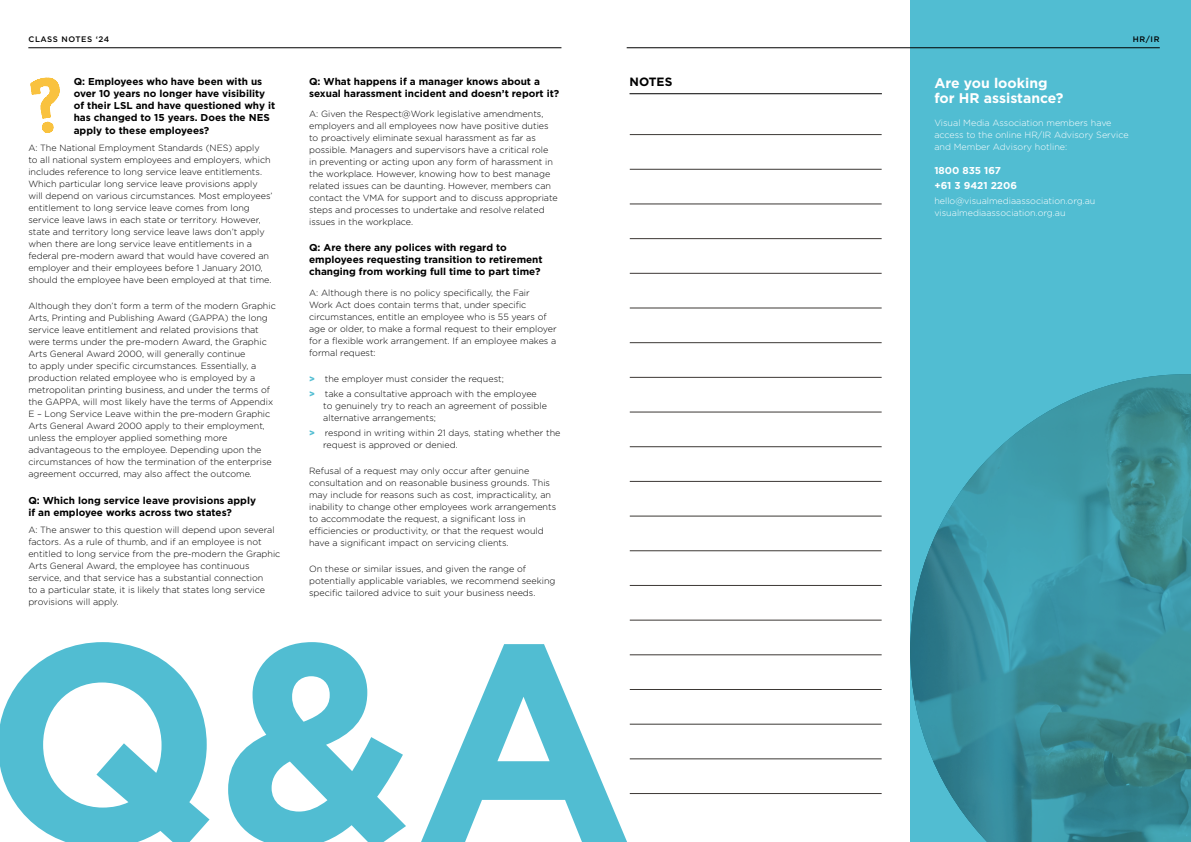
<style>
.page{position:relative;width:1191px;height:842px;background:#fff}
.page>*{position:absolute;margin:0;border:0;box-sizing:border-box;transform-origin:0 0}
.t1{font:700 14px/15px "Gotham";color:#fff}
.t2{font:700 12px "Gotham";color:#000}
.t3{font:700 10px/12px "Gotham";color:#000}
.t4{font:700 10px/14.8px "Gotham";color:#fff}
.t5{font:300 9px/12px "Gotham";color:#000}
.t6{font:300 9px/12px "Gotham";color:#fff}
.t7{font:500 8px "Gotham";letter-spacing:.07em;color:#000}
.s1{font-weight:900;color:#51bdd2}
</style>
<div class="page">
<svg style="left:0;top:642px;width:627px;height:200px;fill:#51bdd2"></svg>
<svg style="left:910px;top:0;width:281px;height:842px;background:#45a7b8"></svg>
<hr style="left:630px;top:134px;width:251px;height:1px;background:#3c3835">
<hr style="left:630px;top:169px;width:251px;height:1px;background:#3c3835">
<hr style="left:630px;top:204px;width:251px;height:1px;background:#3c3835">
<hr style="left:630px;top:238px;width:251px;height:1px;background:#3c3835">
<hr style="left:630px;top:273px;width:251px;height:1px;background:#3c3835">
<hr style="left:630px;top:308px;width:251px;height:1px;background:#3c3835">
<hr style="left:630px;top:342px;width:251px;height:1px;background:#3c3835">
<hr style="left:630px;top:377px;width:251px;height:1px;background:#3c3835">
<hr style="left:630px;top:412px;width:251px;height:1px;background:#3c3835">
<hr style="left:630px;top:446px;width:251px;height:1px;background:#3c3835">
<hr style="left:630px;top:481px;width:251px;height:1px;background:#3c3835">
<hr style="left:630px;top:516px;width:251px;height:1px;background:#3c3835">
<hr style="left:630px;top:550px;width:251px;height:1px;background:#3c3835">
<hr style="left:630px;top:585px;width:251px;height:1px;background:#3c3835">
<hr style="left:630px;top:620px;width:251px;height:1px;background:#3c3835">
<hr style="left:630px;top:654px;width:251px;height:1px;background:#3c3835">
<hr style="left:630px;top:689px;width:251px;height:1px;background:#3c3835">
<hr style="left:630px;top:724px;width:251px;height:1px;background:#3c3835">
<hr style="left:630px;top:759px;width:251px;height:1px;background:#3c3835">
<hr style="left:630px;top:793px;width:251px;height:1px;background:#3c3835">
<hr style="left:626px;top:48px;width:533px;height:1px;background:#000">
<hr style="left:28px;top:48px;width:533px;height:1px;background:#000">
<hr style="left:629px;top:93px;width:253px;height:1px;background:#000">
<svg style="left:30px;top:77px;width:30px;height:56px"></svg>
<p class="t7" style="left:29px;top:34px;width:82px">CLASS NOTES ‘24</p>
<p class="t7" style="left:1132px;top:34px;width:28px">HR/IR</p>
<h2 class="t2" style="left:629px;top:74px;width:44px">NOTES</h2>
<p class="t3" style="left:309px;top:75px;width:252px">Q: What happens if a manager knows about a sexual harassment incident and doesn’t report it?</p>
<p class="t5" style="left:309px;top:108px;width:250px">A: Given the Respect@Work legislative amendments, employers and all employees now have positive duties to proactively eliminate sexual harassment as far as possible. Managers and supervisors have a critical role in preventing or acting upon any form of harassment in the workplace. However, knowing how to best manage related issues can be daunting. However, members can contact the VMA for support and to discuss appropriate steps and processes to undertake and resolve related issues in the workplace.</p>
<p class="t3" style="left:309px;top:242px;width:235px">Q: Are there any polices with regard to employees requesting transition to retirement changing from working full time to part time?</p>
<p class="t5" style="left:309px;top:286px;width:249px">A: Although there is no policy specifically, the Fair<br>Work Act does contain terms that, under specific circumstances, entitle an employee who is 55 years of age or older, to make a formal request to their employer for a flexible work arrangement. If an employee makes a formal request:</p>
<p class="t5" style="left:309px;top:371px;width:229px;line-height:14.8px"><span class="s1">&gt;</span> the employer must consider the request;<br><span class="s1">&gt;</span> take a consultative approach with the employee</p>
<p class="t5" style="left:323px;top:399px;width:225px">to genuinely try to reach an agreement of possible alternative arrangements;</p>
<p class="t5" style="left:323px;top:426px;width:239px;text-indent:-14px"><span class="s1">&gt;</span> respond in writing within 21 days, stating whether the request is approved or denied.</p>
<p class="t5" style="left:309px;top:464px;width:249px">Refusal of a request may only occur after genuine consultation and on reasonable business grounds. This may include for reasons such as cost, impracticality, an inability to change other employees work arrangements to accommodate the request, a significant loss in efficiencies or productivity, or that the request would have a significant impact on servicing clients.</p>
<p class="t5" style="left:309px;top:562px;width:248px">On these or similar issues, and given the range of potentially applicable variables, we recommend seeking specific tailored advice to suit your business needs.</p>
<p class="t3" style="left:74px;top:75px;width:203px">Q: Employees who have been with us over 10 years no longer have visibility of their LSL and have questioned why it has changed to 15 years. Does the NES</p>
<p class="t3" style="left:74px;top:124px;width:137px">apply to these employees?</p>
<p class="t5" style="left:28px;top:142px;width:246px">A: The National Employment Standards (NES) apply<br>to all national system employees and employers, which includes reference to long service leave entitlements.<br>Which particular long service leave provisions apply will depend on various circumstances. Most employees’ entitlement to long service leave comes from long service leave laws in each state or territory. However, state and territory long service leave laws don’t apply when there are long service leave entitlements in a federal pre-modern award that would have covered an employer and their employees before 1 January 2010, should the employee have been employed at that time.</p>
<p class="t5" style="left:28px;top:300px;width:249px">Although they don’t form a term of the modern Graphic Arts, Printing and Publishing Award (GAPPA) the long service leave entitlement and related provisions that were terms under the pre-modern Award, the Graphic Arts General Award 2000, will generally continue<br>to apply under specific circumstances. Essentially, a production related employee who is employed by a metropolitan printing business, and under the terms of the GAPPA, will most likely have the terms of Appendix E – Long Service Leave within the pre-modern Graphic Arts General Award 2000 apply to their employment, unless the employer applied something more advantageous to the employee. Depending upon the circumstances of how the termination of the enterprise agreement occurred, may also affect the outcome.</p>
<p class="t3" style="left:28px;top:494px;width:229px">Q: Which long service leave provisions apply if an employee works across two states?</p>
<p class="t5" style="left:28px;top:524px;width:254px">A: The answer to this question will depend upon several factors. As a rule of thumb, and if an employee is not entitled to long service from the pre-modern the Graphic Arts General Award, the employee has continuous service, and that service has a substantial connection<br>to a particular state, it is likely that states long service provisions will apply.</p>
<h1 class="t1" style="left:934px;top:75px;width:131px">Are you looking for HR assistance?</h1>
<p class="t6" style="left:934px;top:117px;width:196px">Visual Media Association members have access to the online HR/IR Advisory Service and Member Advisory hotline:</p>
<p class="t4" style="left:934px;top:163px;width:84px">1800 835 167 +61 3 9421 2206</p>
<p class="t6" style="left:934px;top:194px;width:162px">hello@visualmediaassociation.org.au visualmediaassociation.org.au</p>
</div>
